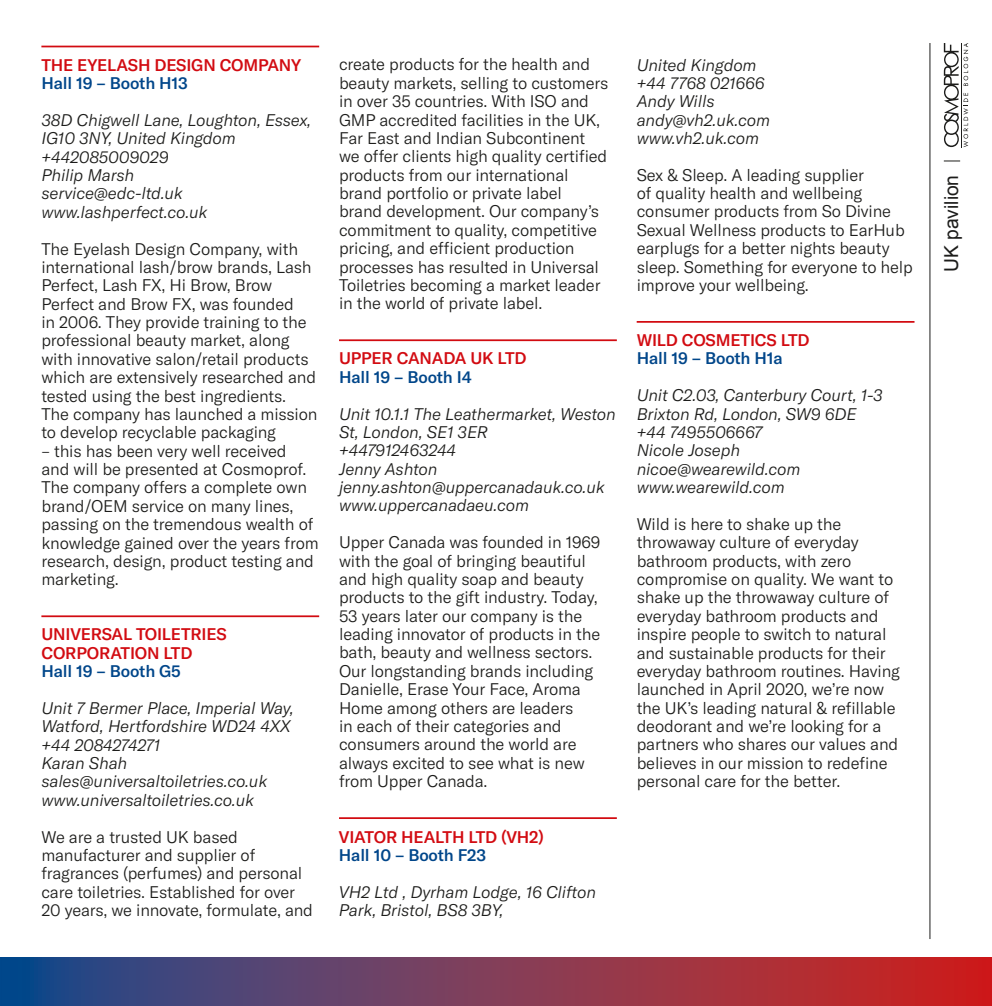
<style>
.page{position:relative;width:992px;height:1006px;background:#fff}
.page>*{position:absolute;margin:0;border:0;box-sizing:border-box;transform-origin:0 0}
.t1{font:19.25px "Arial";color:#1d1d1b}
.t2{font:300 16.62px/18.4px "GT America";letter-spacing:-.01em;color:#1d1d1b}
.t3{font:italic 300 16.62px/18.4px "GT America";letter-spacing:-.01em;color:#1d1d1b}
.t4{font:500 16.62px/18.4px "GT America";letter-spacing:-.01em;color:#d20b11}
.t5{font:500 16.62px "GT America";letter-spacing:-.01em;color:#00468a}
.s1{color:#00468a}
</style>
<div class="page">
<hr style="left:930px;top:43px;width:1px;height:896px;background:#1d1d1b">
<svg style="left:944px;top:43px;width:25px;height:104px"></svg>
<svg style="left:944px;top:161px;width:16px;height:1px"></svg>
<hr style="left:0;top:957px;width:2px;height:49px;background:#00468a">
<svg style="left:2px;top:957px;width:990px;height:49px;background:#7b3956"></svg>
<hr style="left:41px;top:46px;width:278px;height:1px;background:#d20b11">
<hr style="left:41px;top:615px;width:278px;height:2px;background:#d20b11">
<hr style="left:339px;top:339px;width:278px;height:2px;background:#d20b11">
<hr style="left:339px;top:817px;width:278px;height:2px;background:#d20b11">
<hr style="left:637px;top:321px;width:277px;height:2px;background:#d20b11">
<p class="t4" style="left:41px;top:56px;width:261px">THE EYELASH DESIGN COMPANY</p>
<p class="t5" style="left:41px;top:73px;width:148px">Hall 19 – Booth H13</p>
<p class="t3" style="left:41px;top:111px;width:271px">38D Chigwell Lane, Loughton, Essex,<br>IG10 3NY, United Kingdom</p>
<p class="t3" style="left:41px;top:148px;width:129px">+442085009029</p>
<p class="t3" style="left:41px;top:166px;width:94px">Philip Marsh</p>
<p class="t3" style="left:41px;top:184px;width:143px">service@edc-ltd.uk</p>
<p class="t3" style="left:41px;top:203px;width:168px">www.lashperfect.co.uk</p>
<p class="t2" style="left:41px;top:239px;width:278px">The Eyelash Design Company, with international lash/brow brands, Lash Perfect, Lash FX, Hi Brow, Brow Perfect and Brow FX, was founded<br>in 2006. They provide training to the professional beauty market, along with innovative salon/retail products which are extensively researched and tested using the best ingredients.<br>The company has launched a mission to develop recyclable packaging</p>
<p class="t2" style="left:41px;top:442px;width:279px">– this has been very well received and will be presented at Cosmoprof.<br>The company offers a complete own brand/OEM service on many lines, passing on the tremendous wealth of knowledge gained over the years from research, design, product testing and marketing.</p>
<p class="t4" style="left:41px;top:625px;width:187px">UNIVERSAL TOILETRIES<br>CORPORATION LTD</p>
<p class="t5" style="left:41px;top:661px;width:141px">Hall 19 – Booth G5</p>
<p class="t3" style="left:41px;top:699px;width:254px">Unit 7 Bermer Place, Imperial Way,<br>Watford, Hertfordshire WD24 4XX</p>
<p class="t3" style="left:41px;top:735px;width:121px">+44 2084274271</p>
<p class="t3" style="left:41px;top:754px;width:87px">Karan Shah</p>
<p class="t3" style="left:41px;top:772px;width:227px">sales@universaltoiletries.co.uk</p>
<p class="t3" style="left:41px;top:791px;width:214px">www.universaltoiletries.co.uk</p>
<p class="t2" style="left:41px;top:827px;width:273px">We are a trusted UK based manufacturer and supplier of fragrances (perfumes) and personal care toiletries. Established for over 20 years, we innovate, formulate, and</p>
<p class="t2" style="left:339px;top:55px;width:271px">create products for the health and beauty markets, selling to customers in over 35 countries. With ISO and GMP accredited facilities in the UK, Far East and Indian Subcontinent we offer clients high quality certified products from our international brand portfolio or private label brand development. Our company’s commitment to quality, competitive pricing, and efficient production processes has resulted in Universal Toiletries becoming a market leader in the world of private label.</p>
<p class="t4" style="left:339px;top:349px;width:189px">UPPER CANADA UK LTD</p>
<p class="t5" style="left:339px;top:367px;width:134px">Hall 19 – Booth I4</p>
<p class="t3" style="left:339px;top:404px;width:278px">Unit 10.1.1 The Leathermarket, Weston<br>St, London, SE1 3ER</p>
<p class="t3" style="left:339px;top:441px;width:119px">+447912463244</p>
<p class="t3" style="left:339px;top:460px;width:100px">Jenny Ashton</p>
<p class="t3" style="left:339px;top:478px;width:267px">jenny.ashton@uppercanadauk.co.uk</p>
<p class="t3" style="left:339px;top:496px;width:192px">www.uppercanadaeu.com</p>
<p class="t2" style="left:339px;top:533px;width:263px">Upper Canada was founded in 1969 with the goal of bringing beautiful and high quality soap and beauty products to the gift industry. Today,<br>53 years later our company is the leading innovator of products in the bath, beauty and wellness sectors.<br>Our longstanding brands including<br>Danielle, Erase Your Face, Aroma<br>Home among others are leaders<br>in each of their categories and consumers around the world are always excited to see what is new from Upper Canada.</p>
<p class="t4" style="left:339px;top:828px;width:207px">VIATOR HEALTH LTD (VH2)<br><span class="s1">Hall 10 – Booth F23</span></p>
<p class="t3" style="left:339px;top:883px;width:259px">VH2 Ltd , Dyrham Lodge, 16 Clifton<br>Park, Bristol, BS8 3BY,</p>
<p class="t3" style="left:637px;top:56px;width:135px">United Kingdom +44 7768 021666<br>Andy Wills andy@vh2.uk.com www.vh2.uk.com</p>
<p class="t2" style="left:637px;top:166px;width:278px">Sex &amp; Sleep. A leading supplier<br>of quality health and wellbeing consumer products from So Divine<br>Sexual Wellness products to EarHub earplugs for a better nights beauty sleep. Something for everyone to help improve your wellbeing.</p>
<p class="t4" style="left:637px;top:331px;width:174px">WILD COSMETICS LTD</p>
<p class="t5" style="left:637px;top:348px;width:148px">Hall 19 – Booth H1a</p>
<p class="t3" style="left:637px;top:386px;width:248px">Unit C2.03, Canterbury Court, 1-3<br>Brixton Rd, London, SW9 6DE</p>
<p class="t3" style="left:637px;top:423px;width:127px">+44 7495506667</p>
<p class="t3" style="left:637px;top:441px;width:105px">Nicole Joseph</p>
<p class="t3" style="left:637px;top:460px;width:165px">nicoe@wearewild.com</p>
<p class="t3" style="left:637px;top:478px;width:150px">www.wearewild.com</p>
<p class="t2" style="left:637px;top:515px;width:265px">Wild is here to shake up the throwaway culture of everyday bathroom products, with zero compromise on quality. We want to shake up the throwaway culture of everyday bathroom products and inspire people to switch to natural and sustainable products for their everyday bathroom routines. Having launched in April 2020, we’re now the UK’s leading natural &amp; refillable deodorant and we’re looking for a partners who shares our values and believes in our mission to redefine personal care for the better.</p>
<p class="t1" style="left:939px;top:272px;width:99px;rotate:-90deg">UK pavilion</p>
</div>
